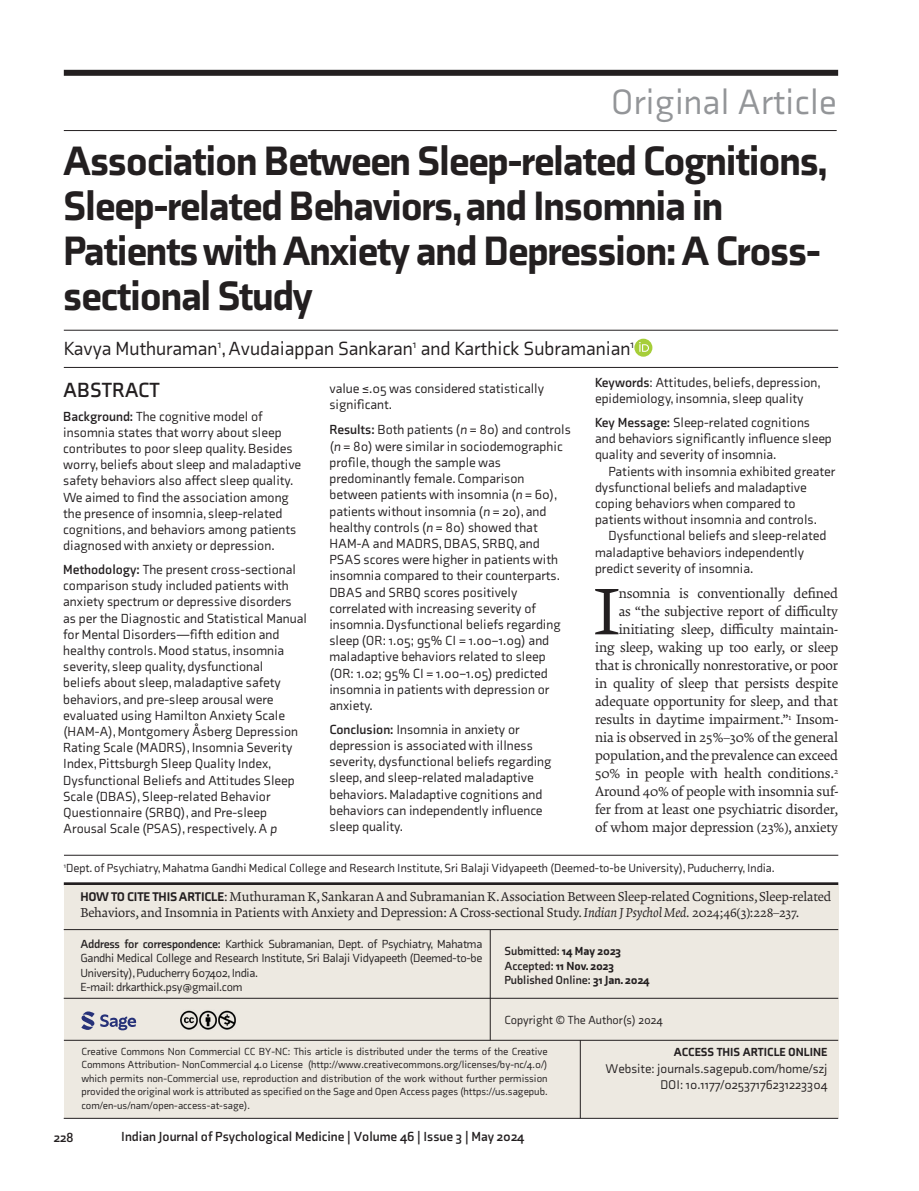
<style>
.page{position:relative;width:919px;height:1191px;background:#fff}
.page>*{position:absolute;margin:0;border:0;box-sizing:border-box;transform-origin:0 0}
.t1{font:65.7px "Krete";color:#231f20}
.t2{font:900 42px/45px "Axia";letter-spacing:-.03em;color:#231f20}
.t3{font:36px "Axia";color:#939598}
.t4{font:700 21px "Axia";color:#231f20}
.t5{font:19.5px "Axia";color:#231f20}
.t6{font:13.5px/16.2px "Axia";color:#231f20}
.t7{font:13.5px/18px "Krete";letter-spacing:-.01em;color:#231f20;text-align:right}
.t8{font:700 13.5px "Axia";color:#231f20}
.t9{font:12.9px/15.5px "Krete";letter-spacing:-.01em;color:#231f20}
.t10{font:12.9px/16.5px "Axia";color:#231f20;text-align:right}
.t11{font:12px/14.4px "Axia";letter-spacing:-.02em;color:#231f20}
.t12{font:12px "Axia";color:#231f20}
.t13{font:700 12px/14.4px "Axia";color:#231f20}
.t14{font:900 12px "Axia";color:#231f20}
.t15{font:10.5px/13.5px "Axia";color:#231f20;text-align:justify}
.s1{font-weight:700}
.s2{font-style:italic}
.s3{font-family:"Axia";font-weight:900}
.s4{font-weight:900}
</style>
<div class="page">
<div style="left:64px;top:70px;width:774px;height:6px;background:#231f20"></div>
<hr style="left:64px;top:130px;width:772px;height:1px;background:#231f20">
<hr style="left:64px;top:367px;width:774px;height:1px;background:#231f20">
<hr style="left:64px;top:882px;width:774px;height:3px;background:#231f20">
<div style="left:64px;top:885px;width:774px;height:233px;background:#ede9e1"></div>
<hr style="left:64px;top:998px;width:774px;height:1px;background:#231f20">
<hr style="left:64px;top:1040px;width:774px;height:1px;background:#231f20">
<hr style="left:64px;top:1118px;width:774px;height:1px;background:#231f20">
<hr style="left:580px;top:1040px;width:1px;height:78px;background:#231f20">
<hr style="left:490px;top:930px;width:1px;height:110px;background:#231f20">
<hr style="left:64px;top:929px;width:774px;height:1px;background:#231f20">
<img style="left:180px;top:1010px;width:56px;height:20px">
<hr style="left:64px;top:855px;width:774px;height:1px;background:#231f20">
<svg style="left:81px;top:1011px;width:55px;height:19px"></svg>
<hr style="left:64px;top:330px;width:774px;height:1px;background:#231f20">
<div style="left:634px;top:339px;width:18px;height:18px;background:#a6ce39;border-radius:50%"></div>
<svg style="left:639px;top:342px;width:10px;height:10px"></svg>
<h3 class="t3" style="left:610px;top:80px;width:227px">Original Article</h3>
<h2 class="t2" style="left:63px;top:137px;width:766px">Association Between Sleep-related Cognitions, Sleep-related Behaviors, and Insomnia in Patients with Anxiety and Depression: A Cross&shy;sectional Study</h2>
<h3 class="t5" style="left:64px;top:336px;width:572px">Kavya Muthuraman<sup>1</sup>, Avudaiappan Sankaran<sup>1</sup> and Karthick Subramanian<sup>1</sup></h3>
<h3 class="t4" style="left:63px;top:377px;width:98px">ABSTRACT</h3>
<p class="t6" style="left:63px;top:408px;width:239px"><span class="s1">Background:</span> The cognitive model of insomnia states that worry about sleep contributes to poor sleep quality. Besides worry, beliefs about sleep and maladaptive safety behaviors also affect sleep quality.<br>We aimed to find the association among the presence of insomnia, sleep-related cognitions, and behaviors among patients diagnosed with anxiety or depression.</p>
<p class="t6" style="left:63px;top:561px;width:245px"><span class="s1">Methodology:</span> The present cross-sectional comparison study included patients with anxiety spectrum or depressive disorders as per the Diagnostic and Statistical Manual for Mental Disorders—fifth edition and healthy controls. Mood status, insomnia severity, sleep quality, dysfunctional<br>beliefs about sleep, maladaptive safety behaviors, and pre-sleep arousal were evaluated using Hamilton Anxiety Scale (HAM-A), Montgomery Åsberg Depression Rating Scale (MADRS), Insomnia Severity Index, Pittsburgh Sleep Quality Index,<br>D ysfunctional Beliefs and Attitudes Sleep Scale (DBAS), Sleep-related Behavior Questionnaire (SRBQ), and Pre-sleep Arousal Scale (PSAS), respectively. A <span class="s2">p</span></p>
<p class="t6" style="left:595px;top:374px;width:227px"><span class="s1">Keywords</span>: Attitudes, beliefs, depression, epidemiology, insomnia, sleep quality</p>
<p class="t6" style="left:595px;top:414px;width:238px"><span class="s1">Key Message:</span> Sleep-related cognitions and behaviors significantly influence sleep quality and severity of insomnia.</p>
<p class="t6" style="left:595px;top:463px;width:242px;text-indent:14px">Patients with insomnia exhibited greater dysfunctional beliefs and maladaptive coping behaviors when compared to patients without insomnia and controls.</p>
<p class="t6" style="left:595px;top:528px;width:233px;text-indent:14px">Dysfunctional beliefs and sleep-related maladaptive behaviors independently predict severity of insomnia.</p>
<h1 class="t1" style="left:594px;top:569px;width:27px">I</h1>
<p class="t6" style="left:329px;top:380px;width:216px">value ≤.05 was considered statistically significant.</p>
<p class="t6" style="left:329px;top:422px;width:243px"><span class="s1">Results:</span> Both patients (<span class="s2">n</span> = 80) and controls (<span class="s2">n</span> = 80) were similar in sociodemographic profile, though the sample was predominantly female. Comparison between patients with insomnia (<span class="s2">n</span> = 60), patients without insomnia (<span class="s2">n</span> = 20), and healthy controls (<span class="s2">n</span> = 80) showed that HAM-A and MADRS, DBAS, SRBQ, and PSAS scores were higher in patients with insomnia compared to their counterparts.<br>DBAS and SRBQ scores positively correlated with increasing severity of insomnia. Dysfunctional beliefs regarding sleep (OR: 1.05; 95% CI = 1.00–1.09) and maladaptive behaviors related to sleep (OR: 1.02; 95% CI = 1.00–1.05) predicted insomnia in patients with depression or anxiety.</p>
<p class="t6" style="left:329px;top:721px;width:224px"><span class="s1">Conclusion:</span> Insomnia in anxiety or depression is associated with illness severity, dysfunctional beliefs regarding sleep, and sleep-related maladaptive behaviors. Maladaptive cognitions and behaviors can independently influence sleep quality.</p>
<p class="t7" style="left:595px;top:584px;width:244px">nsomnia is conventionally defined<br>as “the subjective report of difficulty initiating sleep, difficulty maintain-<br>ing sleep, waking up too early, or sleep that is chronically nonrestorative, or poor in quality of sleep that persists despite adequate opportunity for sleep, and that results in daytime impairment.”<sup>1</sup> Insom&shy;nia is observed in 25%–30% of the general population, and the prevalence can exceed 50% in people with health conditions.<sup>2<br></sup>Around 40% of people with insomnia suf&shy;fer from at least one psychiatric disorder, of whom major depression (23%), anxiety</p>
<p class="t12" style="left:64px;top:861px;width:712px"><sup>1</sup>Dept. of Psychiatry, Mahatma Gandhi Medical College and Research Institute, Sri Balaji Vidyapeeth (Deemed-to-be University), Puducherry, India.</p>
<p class="t9" style="left:80px;top:889px;width:752px"><span class="s3">HOW TO CITE THIS ARTICLE</span>: Muthuraman K, Sankaran A and Subramanian K. Association Between Sleep-related Cognitions, Sleep-related<br>Behaviors, and Insomnia in Patients with Anxiety and Depression: A Cross-sectional Study. <span class="s2">Indian J Psychol Med.</span> 2024;46(3):228–237.</p>
<p class="t11" style="left:80px;top:936px;width:403px"><span class="s1">Address for correspondence:</span> Karthick Subramanian, Dept. of Psychiatry, Mahatma Gandhi Medical College and Research Institute, Sri Balaji Vidyapeeth (Deemed-to-be University), Puducherry 607402, India.<br>E-mail: drkarthick.psy@gmail.com</p>
<p class="t13" style="left:504px;top:944px;width:146px">Submitted: <span class="s4">14 May 2023<br></span>Accepted: <span class="s4">11 Nov. 2023<br></span>Published Online: <span class="s4">31 Jan. 2024</span></p>
<p class="t12" style="left:504px;top:1013px;width:160px">Copyright © The Author(s) 2024</p>
<p class="t15" style="left:81px;top:1044px;width:467px">Creative Commons Non Commercial CC BY-NC: This article is distributed under the terms of the Creative Commons Attribution- NonCommercial 4.0 License (http://www.creativecommons.org/licenses/by-nc/4.0/) which permits non-Commercial use, reproduction and distribution of the work without further permission provided the original work is attributed as specified on the Sage and Open Access pages (https://us.sagepub. com/en-us/nam/open-access-at-sage).</p>
<p class="t8" style="left:54px;top:1128px;width:22px">228</p>
<p class="t8" style="left:121px;top:1127px;width:404px">Indian Journal of Psychological Medicine | Volume 46 | Issue 3 | May 2024</p>
<p class="t14" style="left:673px;top:1044px;width:155px">ACCESS THIS ARTICLE ONLINE</p>
<p class="t10" style="left:605px;top:1060px;width:223px">Website: journals.sagepub.com/home/szj<br>DOI: 10.1177/02537176231223304</p>
</div>
